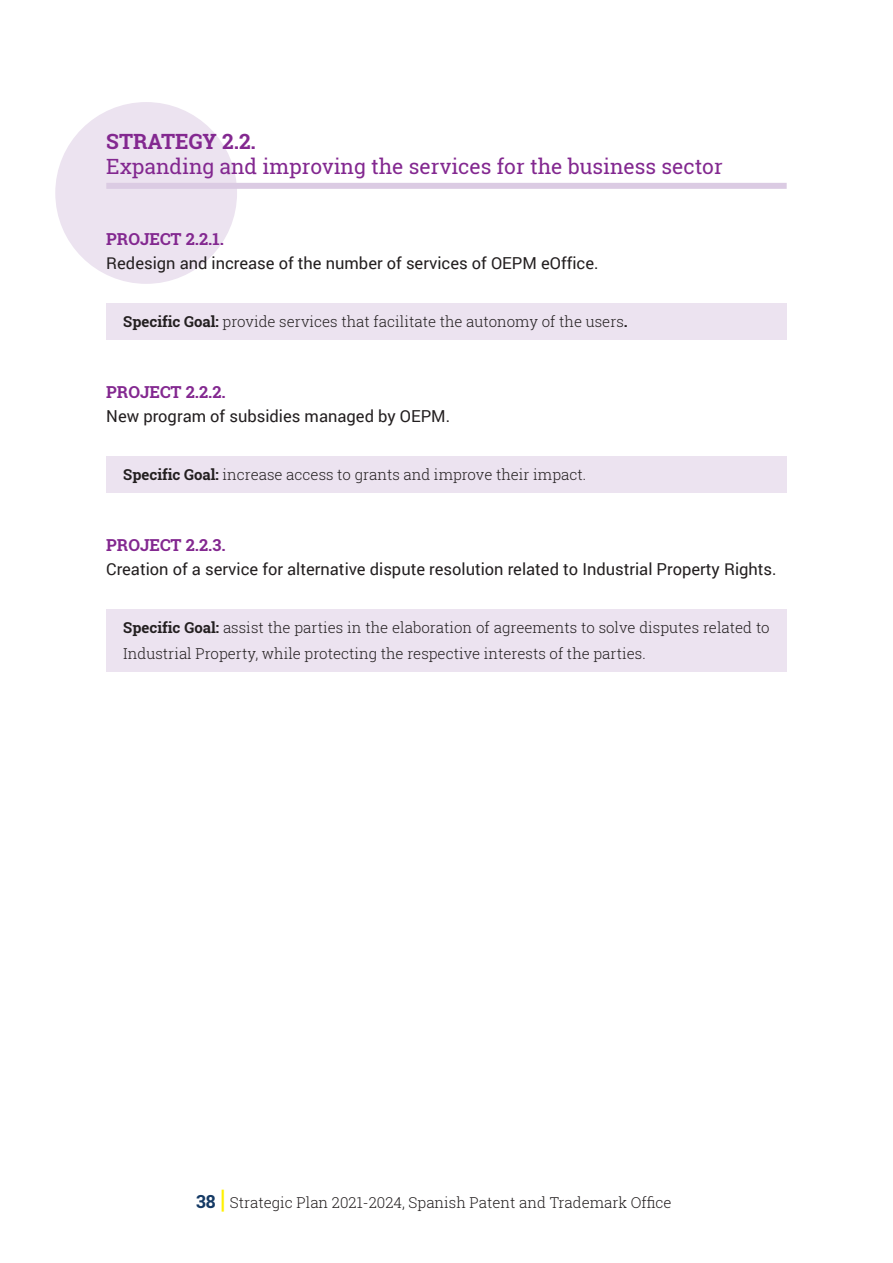
<style>
.page{position:relative;width:893px;height:1263px;background:#fff}
.page>*{position:absolute;margin:0;border:0;box-sizing:border-box;transform-origin:0 0}
.estrategia_2{font:21px/25.5px "Roboto Slab";color:#832890}
.proyecto{font:16.5px "Roboto";color:#231f20}
.proyecto-2{font:700 16.5px "Roboto Slab";color:#832890}
.objetivo_2{font:300 15px/25.5px "Roboto Slab";color:#231f20}
.s1{font-weight:700}
.s2{font-weight:700;font-size:18px;color:#153a65}
.s3{font-weight:700;font-size:25.5px;color:#fff101}
</style>
<div class="page">
<div style="left:55px;top:102px;width:182px;height:182px;background:#ece3f0;border-radius:50%"></div>
<div style="left:106px;top:183px;width:681px;height:6px;background:#dbcbe3"></div>
<div style="left:106px;top:303px;width:681px;height:37px;background:#ece3f0"></div>
<div style="left:106px;top:456px;width:681px;height:37px;background:#ece3f0"></div>
<div style="left:106px;top:609px;width:681px;height:62px;background:#ece3f0"></div>
<p class="estrategia_2" style="left:106px;top:128px;width:618px"><span class="s1">STRATEGY 2.2.<br></span>Expanding and improving the services for the business sector</p>
<p class="proyecto-2" style="left:106px;top:228px;width:119px">PROJECT 2.2.1.</p>
<p class="proyecto" style="left:106px;top:252px;width:494px">Redesign and increase of the number of services of OEPM eOffice.</p>
<p class="objetivo_2" style="left:123px;top:309px;width:506px"><span class="s1">Specific Goal:</span> provide services that facilitate the autonomy of the users<span class="s1">.</span></p>
<p class="proyecto-2" style="left:106px;top:381px;width:121px">PROJECT 2.2.2.</p>
<p class="proyecto" style="left:106px;top:405px;width:345px">New program of subsidies managed by OEPM.</p>
<p class="objetivo_2" style="left:123px;top:462px;width:464px"><span class="s1">Specific Goal:</span> increase access to grants and improve their impact.</p>
<p class="proyecto-2" style="left:106px;top:534px;width:121px">PROJECT 2.2.3.</p>
<p class="proyecto" style="left:106px;top:558px;width:672px">Creation of a service for alternative dispute resolution related to Industrial Property Rights.</p>
<p class="objetivo_2" style="left:123px;top:615px;width:648px"><span class="s1">Specific Goal:</span> assist the parties in the elaboration of agreements to solve disputes related to<br>Industrial Property, while protecting the respective interests of the parties.</p>
<p class="objetivo_2" style="left:196px;top:1189px;width:477px"><span class="s2">38</span> <span class="s3">|</span> Strategic Plan 2021-2024, Spanish Patent and Trademark Office</p>
</div>
